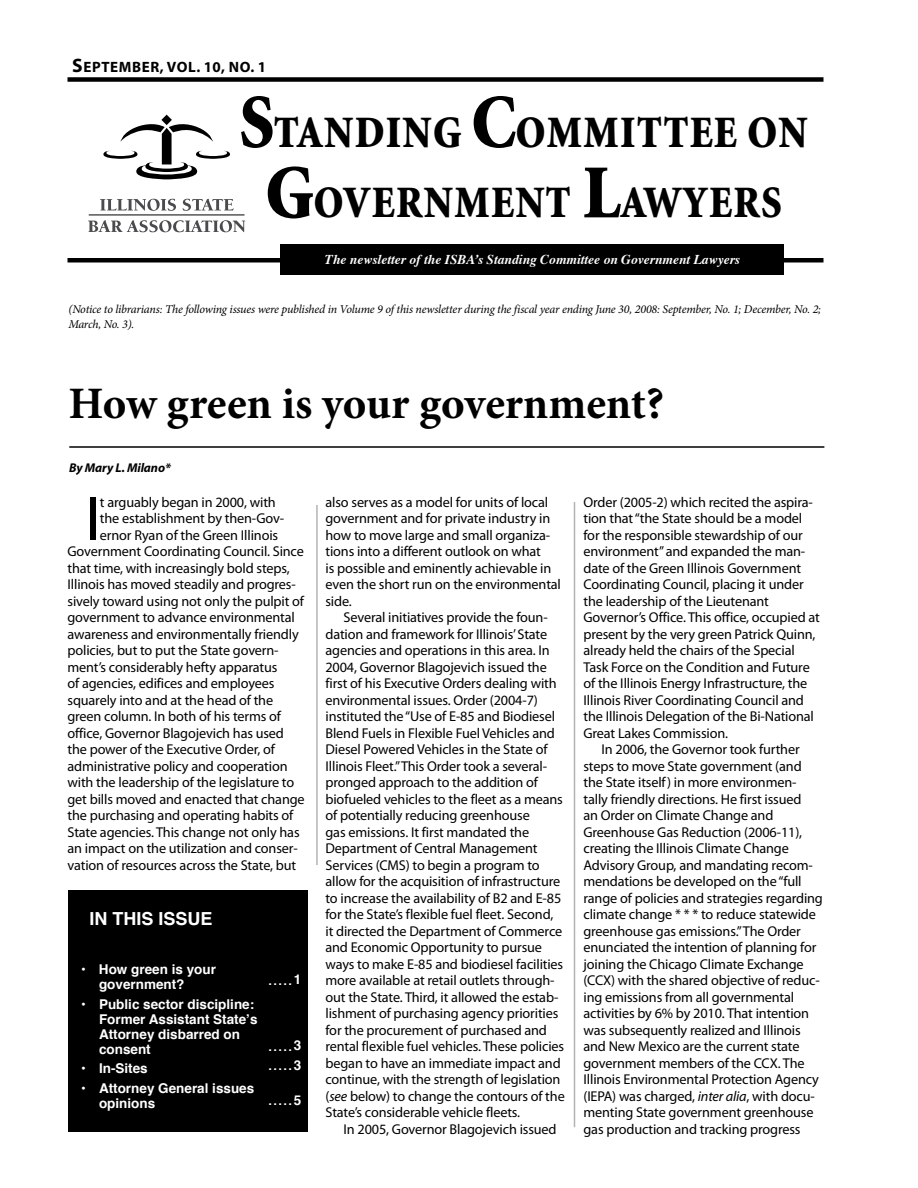
<style>
.page{position:relative;width:918px;height:1188px;background:#fff}
.page>*{position:absolute;margin:0;border:0;box-sizing:border-box;transform-origin:0 0}
.t1{font:63.15px "Myriad Pro";color:#000}
.t2{font:900 45px/70.5px "Minion Std";letter-spacing:.03em;color:#000;text-align:center;scale:.9 1}
.t3{font:700 45px "Minion Pro";letter-spacing:-.005em;color:#000}
.t4{font:18px/19.5px "Helvetica";color:#fff}
.t5{font:700 18px "Helvetica";color:#fff}
.t6{font:700 15px "Myriad Pro";letter-spacing:.04em;color:#000}
.t7{font:14.25px/16.5px "Myriad Pro";letter-spacing:-.01em;color:#000}
.t8{font:700 13.5px/15px "Helvetica";color:#fff}
.t9{font:italic 700 13.5px "Times";color:#fff}
.t10{font:italic 700 12.75px "Myriad Pro";letter-spacing:-.01em;color:#000}
.t11{font:italic 12px/15px "Minion Pro";letter-spacing:-.02em;color:#000}
.s1{font-size:19.5px}
.s2{font-size:76.5px}
.s3{font-style:italic}
</style>
<div class="page">
<hr style="left:69px;top:446px;width:755px;height:2px;background:#000">
<hr style="left:316px;top:505px;width:2px;height:360px;background:#000">
<hr style="left:574px;top:502px;width:1px;height:625px;background:#000">
<div style="left:68px;top:890px;width:240px;height:242px;background:#000"></div>
<div style="left:68px;top:77px;width:756px;height:5px;background:#000"></div>
<hr style="left:68px;top:258px;width:756px;height:4px;background:#000">
<svg style="left:103px;top:115px;width:127px;height:64px"></svg>
<svg style="left:100px;top:199px;width:76px;height:12px"></svg>
<svg style="left:183px;top:199px;width:51px;height:12px"></svg>
<svg style="left:88px;top:220px;width:157px;height:12px"></svg>
<hr style="left:89px;top:214px;width:156px;height:1px;background:#000">
<div style="left:281px;top:244px;width:503px;height:31px;background:#000"></div>
<p class="t6" style="left:72px;top:57px;width:196px"><span class="s1">S</span>EPTEMBER, VOL. 10, NO. 1</p>
<h2 class="t2" style="left:239px;top:99px;width:633px"><span class="s2">S</span>TANDING <span class="s2">C</span>OMMITTEE ON<br><span class="s2">G</span>OVERNMENT <span class="s2">L</span>AWYERS</h2>
<p class="t9" style="left:325px;top:246px;width:417px">The newsletter of the ISBA’s Standing Committee on Government Lawyers</p>
<p class="t11" style="left:68px;top:301px;width:754px">(Notice to librarians: The following issues were published in Volume 9 of this newsletter during the fiscal year ending June 30, 2008: September, No. 1; December, No. 2;<br>March, No. 3).</p>
<h2 class="t3" style="left:68px;top:372px;width:597px">How green is your government?</h2>
<p class="t10" style="left:69px;top:459px;width:103px">By Mary L. Milano*</p>
<h1 class="t1" style="left:86px;top:480px;width:17px">I</h1>
<p class="t7" style="left:100px;top:494px;width:177px">t arguably began in 2000, with</p>
<p class="t7" style="left:100px;top:510px;width:186px">the establishment by then-Gov-</p>
<p class="t7" style="left:100px;top:527px;width:180px">ernor Ryan of the Green Illinois</p>
<p class="t7" style="left:67px;top:543px;width:238px">Government Coordinating Council. Since</p>
<p class="t7" style="left:67px;top:560px;width:224px">that time, with increasingly bold steps,</p>
<p class="t7" style="left:67px;top:576px;width:230px">Illinois has moved steadily and progres-</p>
<p class="t7" style="left:67px;top:593px;width:238px">sively toward using not only the pulpit of</p>
<p class="t7" style="left:67px;top:609px;width:229px">government to advance environmental</p>
<p class="t7" style="left:67px;top:626px;width:233px">awareness and environmentally friendly</p>
<p class="t7" style="left:67px;top:642px;width:213px">policies, but to put the State govern-</p>
<p class="t7" style="left:67px;top:659px;width:211px">ment’s considerably hefty apparatus</p>
<p class="t7" style="left:67px;top:675px;width:209px">of agencies, edifices and employees</p>
<p class="t7" style="left:67px;top:692px;width:207px">squarely into and at the head of the</p>
<p class="t7" style="left:67px;top:708px;width:215px">green column. In both of his terms of</p>
<p class="t7" style="left:67px;top:725px;width:218px">office, Governor Blagojevich has used</p>
<p class="t7" style="left:67px;top:741px;width:209px">the power of the Executive Order, of</p>
<p class="t7" style="left:67px;top:758px;width:222px">administrative policy and cooperation</p>
<p class="t7" style="left:67px;top:774px;width:228px">with the leadership of the legislature to</p>
<p class="t7" style="left:67px;top:791px;width:239px">get bills moved and enacted that change</p>
<p class="t7" style="left:67px;top:807px;width:227px">the purchasing and operating habits of</p>
<p class="t7" style="left:67px;top:824px;width:234px">State agencies. This change not only has</p>
<p class="t7" style="left:67px;top:840px;width:232px">an impact on the utilization and conser-</p>
<p class="t7" style="left:67px;top:857px;width:230px">vation of resources across the State, but</p>
<p class="t5" style="left:89px;top:904px;width:125px">In this issue</p>
<p class="t8" style="left:99px;top:962px;width:119px;text-indent:-18px">• How green is your government?</p>
<p class="t8" style="left:99px;top:997px;width:160px;text-indent:-18px">• Public sector discipline:<br>Former Assistant State’s<br>Attorney disbarred on consent</p>
<p class="t8" style="left:81px;top:1061px;width:68px">• In-Sites</p>
<p class="t8" style="left:99px;top:1081px;width:157px;text-indent:-18px">• Attorney General issues opinions</p>
<p class="t8" style="left:294px;top:972px;width:9px">1</p>
<p class="t4" style="left:268px;top:969px;width:27px">.....</p>
<p class="t8" style="left:294px;top:1036px;width:9px;line-height:19.5px">3<br>3</p>
<p class="t8" style="left:294px;top:1093px;width:9px">5</p>
<p class="t4" style="left:268px;top:1035px;width:27px">..... .....</p>
<p class="t4" style="left:268px;top:1089px;width:27px">.....</p>
<p class="t7" style="left:325px;top:494px;width:237px">also serves as a model for units of local government and for private industry in how to move large and small organiza&shy;tions into a different outlook on what<br>is possible and eminently achievable in even the short run on the environmental side.</p>
<p class="t7" style="left:325px;top:609px;width:241px;text-indent:18px">Several initiatives provide the foun&shy;dation and framework for Illinois’ State agencies and operations in this area. In 2004, Governor Blagojevich issued the first of his Executive Orders dealing with environmental issues. Order (2004-7) instituted the “Use of E-85 and Biodiesel Blend Fuels in Flexible Fuel Vehicles and Diesel Powered Vehicles in the State of Illinois Fleet.” This Order took a several&shy;pronged approach to the addition of biofueled vehicles to the fleet as a means of potentially reducing greenhouse<br>gas emissions. It first mandated the Department of Central Management Services (CMS) to begin a program to allow for the acquisition of infrastructure to increase the availability of B2 and E-85 for the State’s flexible fuel fleet. Second, it directed the Department of Commerce and Economic Opportunity to pursue ways to make E-85 and biodiesel facilities more available at retail outlets through&shy;out the State. Third, it allowed the estab&shy;lishment of purchasing agency priorities for the procurement of purchased and rental flexible fuel vehicles. These policies began to have an immediate impact and continue, with the strength of legislation (<span class="s3">see</span> below) to change the contours of the State’s considerable vehicle fleets.</p>
<p class="t7" style="left:343px;top:1121px;width:215px">In 2005, Governor Blagojevich issued</p>
<p class="t7" style="left:583px;top:494px;width:238px">Order (2005-2) which recited the aspira&shy;tion that “the State should be a model for the responsible stewardship of our environment” and expanded the man&shy;date of the Green Illinois Government Coordinating Council, placing it under the leadership of the Lieutenant Governor’s Office. This office, occupied at present by the very green Patrick Quinn, already held the chairs of the Special Task Force on the Condition and Future of the Illinois Energy Infrastructure, the Illinois River Coordinating Council and the Illinois Delegation of the Bi-National Great Lakes Commission.</p>
<p class="t7" style="left:583px;top:741px;width:241px;text-indent:18px">In 2006, the Governor took further steps to move State government (and the State itself) in more environmen&shy;tally friendly directions. He first issued<br>an Order on Climate Change and Greenhouse Gas Reduction (2006-11), creating the Illinois Climate Change Advisory Group, and mandating recom&shy;mendations be developed on the “full range of policies and strategies regarding climate change * * * to reduce statewide greenhouse gas emissions.” The Order enunciated the intention of planning for joining the Chicago Climate Exchange (CCX) with the shared objective of reduc&shy;ing emissions from all governmental activities by 6% by 2010. That intention was subsequently realized and Illinois and New Mexico are the current state government members of the CCX. The Illinois Environmental Protection Agency (IEPA) was charged, <span class="s3">inter alia</span>, with docu&shy;menting State government greenhouse gas production and tracking progress</p>
</div>
